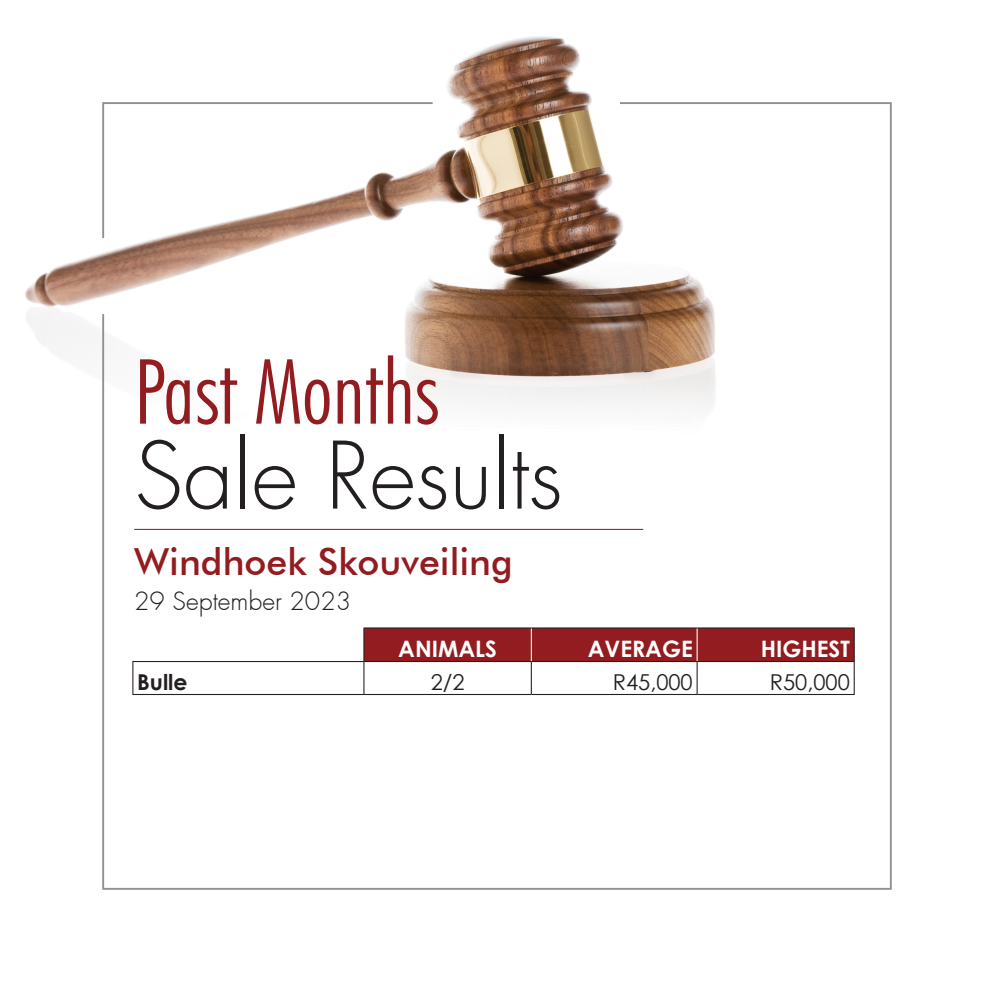
<style>
.page{position:relative;width:993px;height:993px;background:#fff}
.page>*{position:absolute;margin:0;border:0;box-sizing:border-box;transform-origin:0 0}
.t1{font:300 90.12px "Futura Std";color:#231f20}
.t2{font:300 condensed 90.12px "Futura BT";color:#921c1f}
.t3{font:500 37.27px "Futura BT";color:#921c1f}
.t4{font:300 24.76px "Futura";color:#231f20}
.t5{font:700 22.66px "Century Gothic";color:#fff}
.t6{font:21.88px "Century Gothic";color:#231f20}
.t7{font:700 21.88px "Century Gothic";color:#231f20}
</style>
<div class="page">
<img style="left:25px;top:36px;width:867px;height:854px">
<div style="left:364px;top:628px;width:489px;height:32px;background:#921c1f"></div>
<hr style="left:363px;top:627px;width:168px;height:1px;background:#231f20">
<hr style="left:363px;top:628px;width:1px;height:32px;background:#231f20">
<hr style="left:531px;top:627px;width:166px;height:1px;background:#231f20">
<hr style="left:697px;top:627px;width:157px;height:1px;background:#231f20">
<hr style="left:853px;top:628px;width:1px;height:32px;background:#231f20">
<hr style="left:132px;top:660px;width:232px;height:1px;background:#231f20">
<hr style="left:132px;top:661px;width:1px;height:32px;background:#231f20">
<hr style="left:364px;top:660px;width:167px;height:1px;background:#231f20">
<hr style="left:363px;top:661px;width:1px;height:32px;background:#231f20">
<hr style="left:531px;top:660px;width:166px;height:1px;background:#231f20">
<hr style="left:530px;top:661px;width:1px;height:32px;background:#231f20">
<hr style="left:697px;top:660px;width:157px;height:1px;background:#231f20">
<hr style="left:696px;top:661px;width:1px;height:32px;background:#231f20">
<hr style="left:853px;top:661px;width:1px;height:32px;background:#231f20">
<hr style="left:132px;top:693px;width:232px;height:1px;background:#231f20">
<hr style="left:364px;top:693px;width:167px;height:1px;background:#231f20">
<hr style="left:531px;top:693px;width:166px;height:1px;background:#231f20">
<hr style="left:697px;top:693px;width:157px;height:1px;background:#231f20">
<hr style="left:530px;top:628px;width:1px;height:32px;background:#fff">
<hr style="left:696px;top:628px;width:1px;height:32px;background:#fff">
<hr style="left:134px;top:528px;width:509px;height:1px;background:#921c1f">
<p class="t2" style="left:133px;top:336px;width:306px">Past Months</p>
<p class="t1" style="left:134px;top:421px;width:430px">Sale Results</p>
<p class="t3" style="left:134px;top:539px;width:380px">Windhoek Skouveiling</p>
<p class="t4" style="left:134px;top:585px;width:218px">29 September 2023</p>
<p class="t5" style="left:398px;top:631px;width:100px">ANIMALS</p>
<p class="t5" style="left:587px;top:631px;width:107px">AVERAGE</p>
<p class="t5" style="left:760px;top:631px;width:91px">HIGHEST</p>
<p class="t7" style="left:137px;top:665px;width:52px">Bulle</p>
<p class="t6" style="left:430px;top:668px;width:35px">2/2</p>
<p class="t6" style="left:612px;top:668px;width:81px">R45,000</p>
<p class="t6" style="left:769px;top:668px;width:81px">R50,000</p>
</div>
